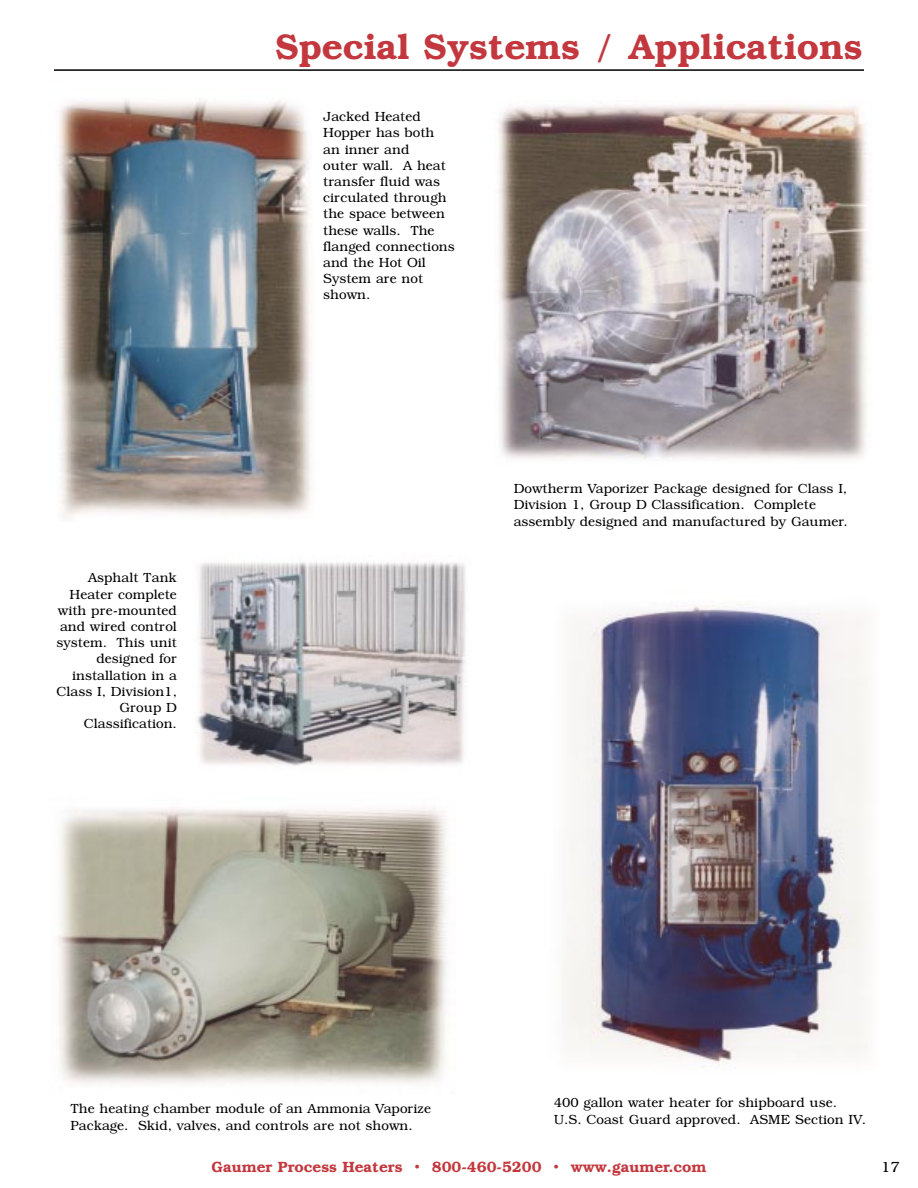
<style>
.page{position:relative;width:918px;height:1188px;background:#fff}
.page>*{position:absolute;margin:0;border:0;box-sizing:border-box;transform-origin:0 0}
.t1{font:600 36px "Bookman";color:#c3383e}
.t2{font:600 15px "Bookman";color:#c3383e}
.t3{font:300 15px "Bookman";color:#000}
.t4{font:300 13.5px/16.2px "Bookman";color:#000}
</style>
<div class="page">
<hr style="left:54px;top:69px;width:810px;height:2px;background:#000">
<img style="left:58px;top:100px;width:253px;height:418px">
<img style="left:57px;top:809px;width:390px;height:275px">
<img style="left:498px;top:104px;width:369px;height:355px">
<img style="left:561px;top:606px;width:307px;height:462px">
<img style="left:196px;top:562px;width:270px;height:204px">
<p class="t4" style="left:57px;top:571px;width:122px;text-align:right">Asphalt Tank<br>Heater complete with pre-mounted and wired control system. This unit designed for installation in a<br>Class I, Division1,<br>Group D<br>Classification.</p>
<h1 class="t1" style="left:275px;top:33px;width:589px">Special Systems / Applications</h1>
<p class="t4" style="left:323px;top:110px;width:133px">Jacked Heated<br>Hopper has both<br>an inner and<br>outer wall. A heat transfer fluid was circulated through the space between these walls. The flanged connections and the Hot Oil<br>System are not shown.</p>
<p class="t4" style="left:514px;top:482px;width:336px">Dowtherm Vaporizer Package designed for Class I,<br>Division 1, Group D Classification. Complete assembly designed and manufactured by Gaumer.</p>
<p class="t4" style="left:70px;top:1102px;width:362px">The heating chamber module of an Ammonia Vaporize<br>Package. Skid, valves, and controls are not shown.</p>
<p class="t4" style="left:554px;top:1096px;width:314px">400 gallon water heater for shipboard use.<br>U.S. Coast Guard approved. ASME Section IV.</p>
<p class="t2" style="left:211px;top:1161px;width:497px">Gaumer Process Heaters • 800-460-5200 • www.gaumer.com</p>
<p class="t3" style="left:881px;top:1161px;width:20px">17</p>
</div>
